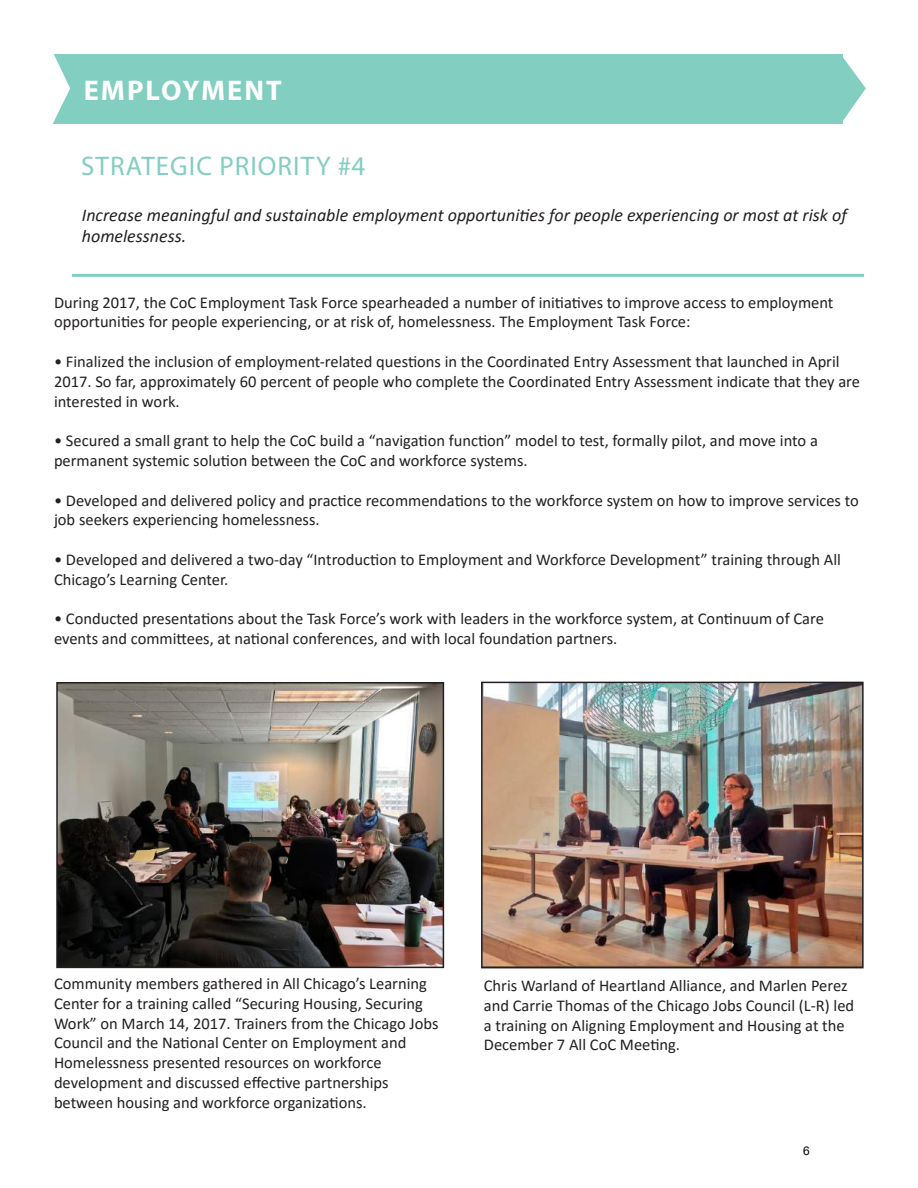
<style>
.page{position:relative;width:918px;height:1188px;background:#fff}
.page>*{position:absolute;margin:0;border:0;box-sizing:border-box;transform-origin:0 0}
.t1{font:700 28.5px "Myriad Pro";letter-spacing:.07em;color:#fff}
.t2{font:27px "Myriad Pro";letter-spacing:.04em;color:#82cec1}
.t3{font:italic 18px/21.6px "Calibri";color:#231f20}
.t4{font:16.5px/19.8px "Calibri";color:#231f20}
.t5{font:12px "Arial";color:#000}
</style>
<div class="page">
<div style="left:71px;top:55px;width:772px;height:69px;background:#82cec1"></div>
<svg style="left:53px;top:54px;width:18px;height:70px"></svg>
<hr style="left:72px;top:274px;width:792px;height:3px;background:#82cec1">
<svg style="left:843px;top:57px;width:23px;height:64px"></svg>
<img style="left:59px;top:685px;width:382px;height:280px">
<div style="left:56px;top:682px;width:388px;height:286px;border:2px solid #231f20"></div>
<img style="left:484px;top:685px;width:377px;height:280px">
<div style="left:481px;top:682px;width:383px;height:286px;border:2px solid #231f20"></div>
<h1 class="t1" style="left:84px;top:72px;width:199px">EMPLOYMENT</h1>
<h2 class="t2" style="left:81px;top:149px;width:286px">STRATEGIC PRIORITY #4</h2>
<p class="t3" style="left:82px;top:203px;width:767px">Increase meaningful and sustainable employment opportunities for people experiencing or most at risk of homelessness.</p>
<p class="t4" style="left:54px;top:292px;width:781px">During 2017, the CoC Employment Task Force spearheaded a number of initiatives to improve access to employment opportunities for people experiencing, or at risk of, homelessness. The Employment Task Force:</p>
<p class="t4" style="left:54px;top:351px;width:808px">• Finalized the inclusion of employment-related questions in the Coordinated Entry Assessment that launched in April<br>2017. So far, approximately 60 percent of people who complete the Coordinated Entry Assessment indicate that they are interested in work.</p>
<p class="t4" style="left:54px;top:430px;width:765px">• Secured a small grant to help the CoC build a “navigation function” model to test, formally pilot, and move into a permanent systemic solution between the CoC and workforce systems.</p>
<p class="t4" style="left:54px;top:490px;width:806px">• Developed and delivered policy and practice recommendations to the workforce system on how to improve services to job seekers experiencing homelessness.</p>
<p class="t4" style="left:54px;top:549px;width:789px">• Developed and delivered a two-day “Introduction to Employment and Workforce Development” training through All<br>Chicago’s Learning Center.</p>
<p class="t4" style="left:54px;top:609px;width:771px">• Conducted presentations about the Task Force’s work with leaders in the workforce system, at Continuum of Care events and committees, at national conferences, and with local foundation partners.</p>
<p class="t4" style="left:54px;top:973px;width:386px">Community members gathered in All Chicago’s Learning Center for a training called “Securing Housing, Securing Work” on March 14, 2017. Trainers from the Chicago Jobs Council and the National Center on Employment and Homelessness presented resources on workforce development and discussed effective partnerships between housing and workforce organizations.</p>
<p class="t4" style="left:484px;top:975px;width:372px">Chris Warland of Heartland Alliance, and Marlen Perez and Carrie Thomas of the Chicago Jobs Council (L-R) led a training on Aligning Employment and Housing at the December 7 All CoC Meeting.</p>
<p class="t5" style="left:803px;top:1143px;width:8px">6</p>
</div>
